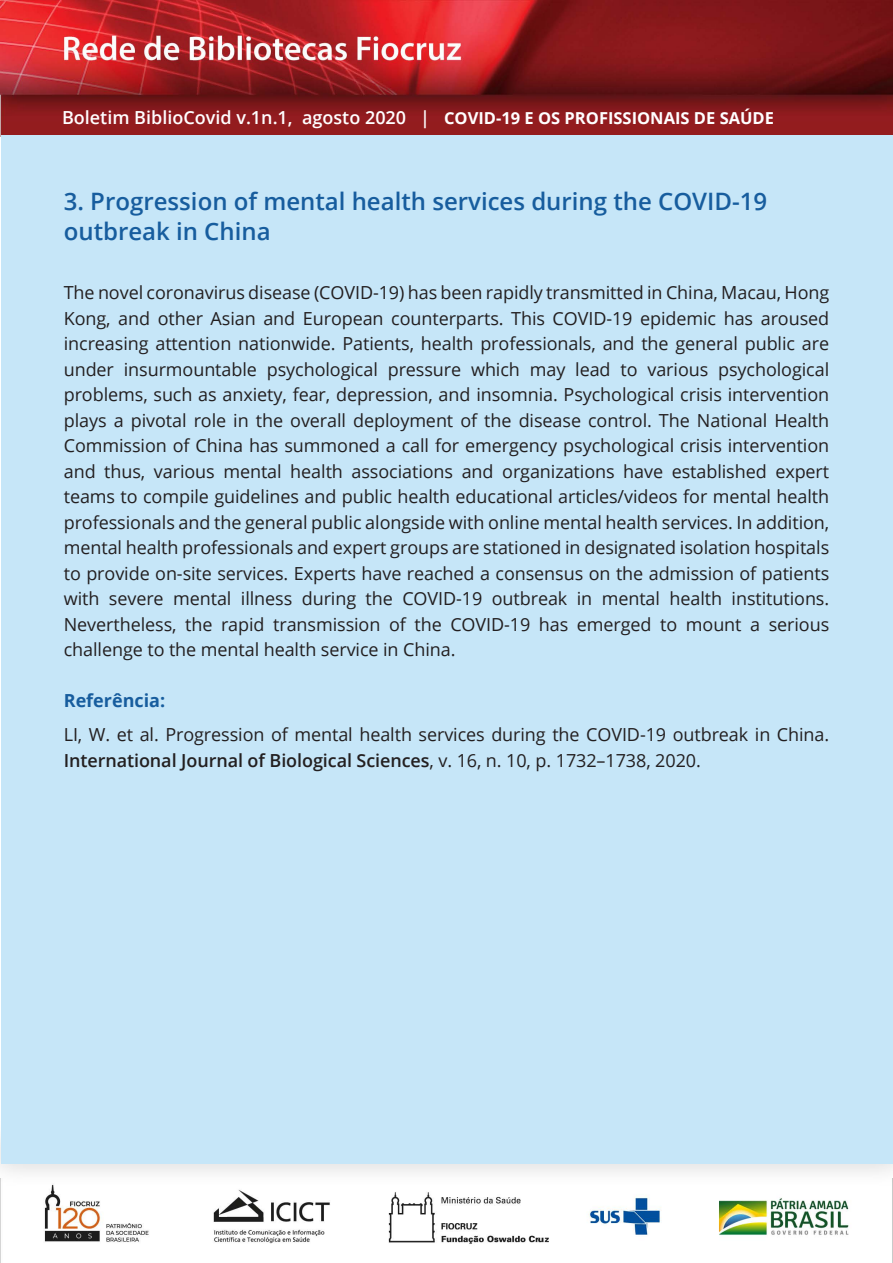
<style>
.page{position:relative;width:893px;height:1263px;background:#fff}
.page>*{position:absolute;margin:0;border:0;box-sizing:border-box;transform-origin:0 0}
.t1{font:600 24px/30px "Open Sans";color:#175d9e}
.t2{font:18px/25.5px "Open Sans";letter-spacing:-.005em;color:#231f20;text-align:justify}
.t3{font:600 18px "Open Sans";color:#fff}
.t4{font:700 18px "Open Sans";color:#175d9e}
.s1{font-weight:700;font-size:16.5px}
.s2{font-weight:600}
</style>
<div class="page">
<img style="left:0;top:1185px;width:893px;height:78px">
<img style="left:0;top:0;width:893px;height:136px">
<div style="left:1px;top:135px;width:891px;height:1028px;background:#c6e6f8"></div>
<p class="t3" style="left:62px;top:105px;width:714px">Boletim BiblioCovid v.1n.1, agosto 2020 | <span class="s1">COVID-19 E OS PROFISSIONAIS DE SAÚDE</span></p>
<h1 class="t1" style="left:64px;top:185px;width:705px">3. Progression of mental health services during the COVID-19 outbreak in China</h1>
<p class="t2" style="left:64px;top:279px;width:767px">The novel coronavirus disease (COVID-19) has been rapidly transmitted in China, Macau, Hong Kong, and other Asian and European counterparts. This COVID-19 epidemic has aroused increasing attention nationwide. Patients, health professionals, and the general public are under insurmountable psychological pressure which may lead to various psychological problems, such as anxiety, fear, depression, and insomnia. Psychological crisis intervention plays a pivotal role in the overall deployment of the disease control. The National Health Commission of China has summoned a call for emergency psychological crisis intervention and thus, various mental health associations and organizations have established expert teams to compile guidelines and public health educational articles/videos for mental health professionals and the general public alongside with online mental health services. In addition, mental health professionals and expert groups are stationed in designated isolation hospitals to provide on-site services. Experts have reached a consensus on the admission of patients with severe mental illness during the COVID-19 outbreak in mental health institutions.<br>Nevertheless, the rapid transmission of the COVID-19 has emerged to mount a serious challenge to the mental health service in China.</p>
<p class="t4" style="left:64px;top:688px;width:103px">Referência:</p>
<p class="t2" style="left:64px;top:721px;width:767px">LI, W. et al. Progression of mental health services during the COVID-19 outbreak in China.<br><span class="s2">International Journal of Biological Sciences</span>, v. 16, n. 10, p. 1732–1738, 2020.</p>
</div>
